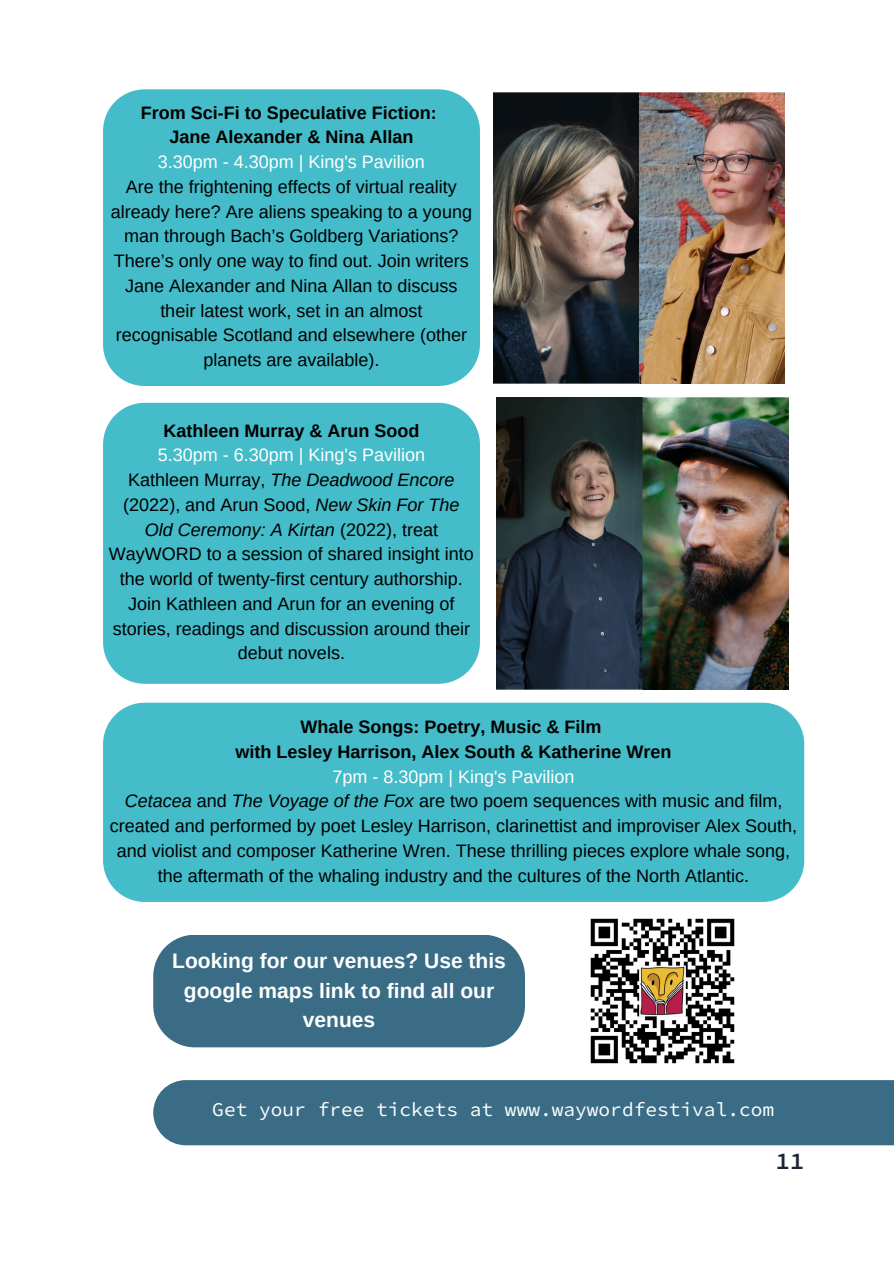
<style>
.page{position:relative;width:894px;height:1264px;background:#fff}
.page>*{position:absolute;margin:0;border:0;box-sizing:border-box;transform-origin:0 0}
.t1{font:600 24px "Source Code Pro";color:#1c2632}
.t2{font:700 21px/29.2px "Arimo";color:#fff;text-align:center}
.t3{font:19.5px "Source Code Pro";color:#fff}
.t4{font:18px/24.8px "Arimo";color:#000;text-align:center}
.t5{font:700 18px "Arimo";color:#000}
.t6{font:18px "Arimo";color:#fff}
.s1{font-style:italic}
</style>
<div class="page">
<div style="left:103px;top:89px;width:376px;height:297px;background:#44bcc9"></div>
<div style="left:103px;top:403px;width:376px;height:280px;background:#44bcc9"></div>
<div style="left:103px;top:702px;width:701px;height:200px;background:#44bcc9"></div>
<img style="left:493px;top:92px;width:291px;height:291px">
<img style="left:496px;top:398px;width:291px;height:291px">
<img style="left:590px;top:918px;width:145px;height:146px">
<div style="left:153px;top:935px;width:372px;height:112px;background:#3a6d85"></div>
<div style="left:153px;top:1080px;width:740px;height:65px;background:#3a6d85"></div>
<p class="t5" style="left:141px;top:102px;width:297px">From Sci-Fi to Speculative Fiction:</p>
<p class="t5" style="left:169px;top:127px;width:245px">Jane Alexander &amp; Nina Allan</p>
<p class="t6" style="left:158px;top:152px;width:269px">3.30pm - 4.30pm | King's Pavilion</p>
<p class="t4" style="left:111px;top:174px;width:363px">Are the frightening effects of virtual reality already here? Are aliens speaking to a young man through Bach’s Goldberg Variations?<br>There’s only one way to find out. Join writers Jane Alexander and Nina Allan to discuss their latest work, set in an almost recognisable Scotland and elsewhere (other planets are available).</p>
<p class="t5" style="left:163px;top:420px;width:257px">Kathleen Murray &amp; Arun Sood</p>
<p class="t6" style="left:158px;top:445px;width:269px">5.30pm - 6.30pm | King's Pavilion</p>
<p class="t4" style="left:109px;top:467px;width:366px">Kathleen Murray, <span class="s1">The Deadwood Encore </span>(2022), and Arun Sood, <span class="s1">New Skin For The Old Ceremony: A Kirtan</span> (2022), treat WayWORD to a session of shared insight into the world of twenty-first century authorship.<br>Join Kathleen and Arun for an evening of stories, readings and discussion around their debut novels.</p>
<p class="t5" style="left:300px;top:716px;width:302px">Whale Songs: Poetry, Music &amp; Film</p>
<p class="t5" style="left:235px;top:741px;width:437px">with Lesley Harrison, Alex South &amp; Katherine Wren</p>
<p class="t6" style="left:332px;top:766px;width:244px">7pm - 8.30pm | King's Pavilion</p>
<p class="t4" style="left:110px;top:788px;width:688px"><span class="s1">Cetacea</span> and <span class="s1">The Voyage of the Fox</span> are two poem sequences with music and film, created and performed by poet Lesley Harrison, clarinettist and improviser Alex South, and violist and composer Katherine Wren. These thrilling pieces explore whale song, the aftermath of the whaling industry and the cultures of the North Atlantic.</p>
<h2 class="t2" style="left:172px;top:946px;width:335px">Looking for our venues? Use this google maps link to find all our venues</h2>
<p class="t3" style="left:212px;top:1097px;width:563px">Get your free tickets at www.waywordfestival.com</p>
<h1 class="t1" style="left:775px;top:1144px;width:30px">11</h1>
</div>
